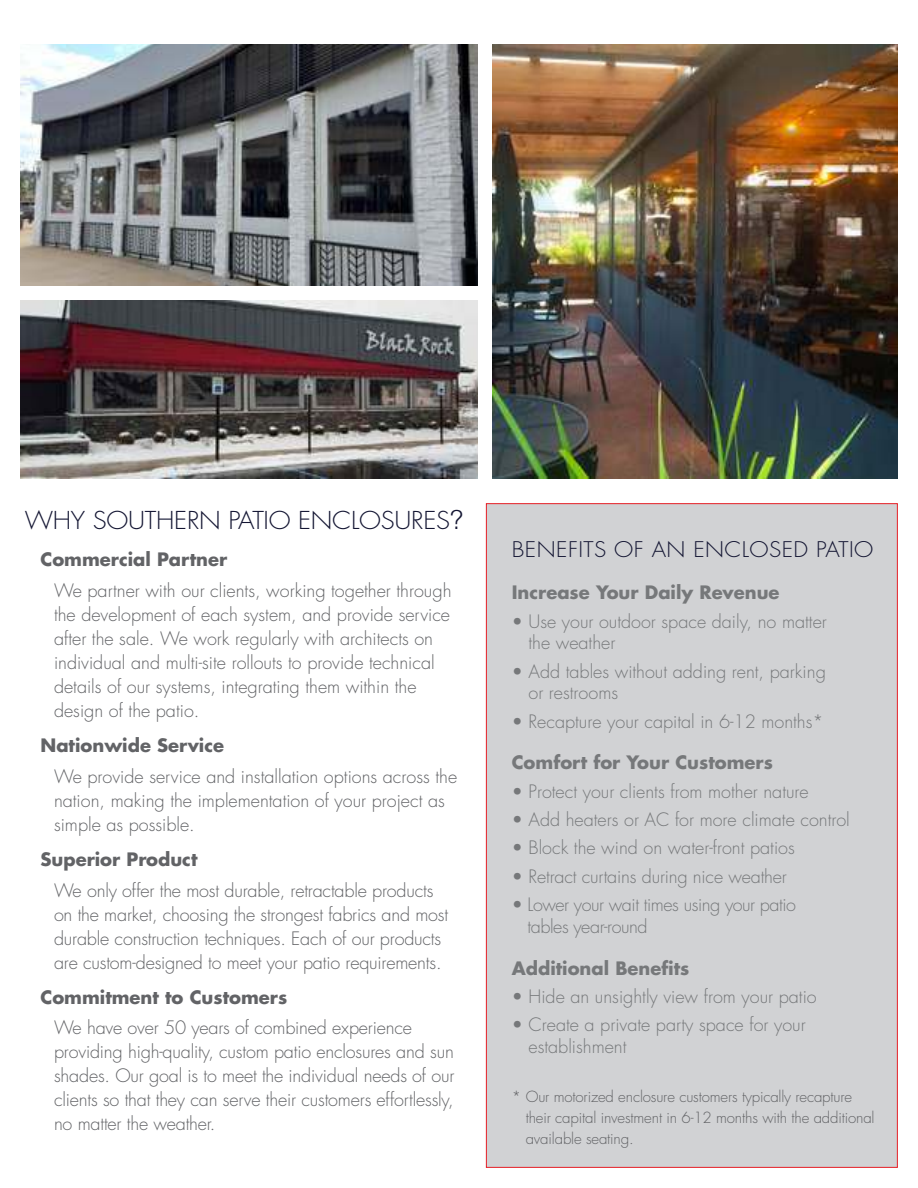
<style>
.page{position:relative;width:918px;height:1188px;background:#fff}
.page>*{position:absolute;margin:0;border:0;box-sizing:border-box;transform-origin:0 0}
.t1{font:300 24px "Futura";letter-spacing:-.01em;color:#141633;scale:1.07 1}
.t2{font:300 21px "Futura";letter-spacing:.02em;color:#141633;scale:1.07 1}
.t3{font:300 18px/24px "Futura";letter-spacing:-.01em;color:#626366}
.t4{font:300 18px/21.6px "Futura";color:#76787a}
.t5{font:700 18px "Futura";color:#626366}
.t6{font:700 18px "Futura";color:#76787a}
.t7{font:300 18px/21.6px "Futura";letter-spacing:-.025em;color:#76787a}
.t8{font:300 15px/21px "Futura";letter-spacing:-.01em;color:#626366}
.s1{font-family:"Helvetica";font-size:26.1px}
</style>
<div class="page">
<div style="left:486px;top:503px;width:412px;height:665px;background:#d1d2d4;border:1px solid #e61e25"></div>
<img style="left:20px;top:301px;width:457px;height:177px">
<img style="left:20px;top:44px;width:457px;height:242px">
<img style="left:492px;top:44px;width:406px;height:434px">
<h1 class="t1" style="left:25px;top:509px;width:411px">WHY SOUTHERN PATIO ENCLOSURES<span class="s1">?</span></h1>
<p class="t5" style="left:40px;top:551px;width:188px">Commercial Partner</p>
<p class="t3" style="left:54px;top:580px;width:399px">We partner with our clients, working together through the development of each system, and provide service after the sale. We work regularly with architects on individual and multi-site rollouts to provide technical details of our systems, integrating them within the design of the patio.</p>
<p class="t5" style="left:40px;top:737px;width:185px">Nationwide Service</p>
<p class="t3" style="left:54px;top:766px;width:405px">We provide service and installation options across the nation, making the implementation of your project as simple as possible.</p>
<p class="t5" style="left:40px;top:851px;width:158px">Superior Product</p>
<p class="t3" style="left:54px;top:879px;width:396px">We only offer the most durable, retractable products on the market, choosing the strongest fabrics and most durable construction techniques. Each of our products are custom-designed to meet your patio requirements.</p>
<p class="t5" style="left:40px;top:988px;width:248px">Commitment to Customers</p>
<p class="t3" style="left:54px;top:1017px;width:402px">We have over 50 years of combined experience providing high-quality, custom patio enclosures and sun shades. Our goal is to meet the individual needs of our clients so that they can serve their customers effortlessly, no matter the weather.</p>
<p class="t2" style="left:512px;top:540px;width:339px">BENEFITS OF AN ENCLOSED PATIO</p>
<p class="t6" style="left:512px;top:584px;width:269px">Increase Your Daily Revenue</p>
<p class="t4" style="left:529px;top:612px;width:300px;text-indent:-17px">• Use your outdoor space daily, no matter the weather</p>
<p class="t4" style="left:529px;top:662px;width:299px;text-indent:-17px">• Add tables without adding rent, parking or restrooms</p>
<p class="t4" style="left:512px;top:712px;width:313px">• Recapture your capital in 6-12 months*</p>
<p class="t6" style="left:512px;top:754px;width:263px">Comfort for Your Customers</p>
<p class="t4" style="left:512px;top:782px;width:299px">• Protect your clients from mother nature</p>
<p class="t4" style="left:512px;top:810px;width:340px">• Add heaters or AC for more climate control</p>
<p class="t4" style="left:512px;top:839px;width:285px">• Block the wind on water-front patios</p>
<p class="t4" style="left:512px;top:867px;width:277px">• Retract curtains during nice weather</p>
<p class="t7" style="left:528px;top:895px;width:270px;text-indent:-16px">• Lower your wait times using your patio tables year-round</p>
<p class="t6" style="left:512px;top:959px;width:179px">Additional Benefits</p>
<p class="t4" style="left:512px;top:987px;width:306px">• Hide an unsightly view from your patio</p>
<p class="t4" style="left:529px;top:1015px;width:279px;text-indent:-17px">• Create a private party space for your establishment</p>
<p class="t8" style="left:526px;top:1087px;width:350px;text-indent:-14px">* Our motorized enclosure customers typically recapture their capital investment in 6-12 months with the additional available seating.</p>
</div>
